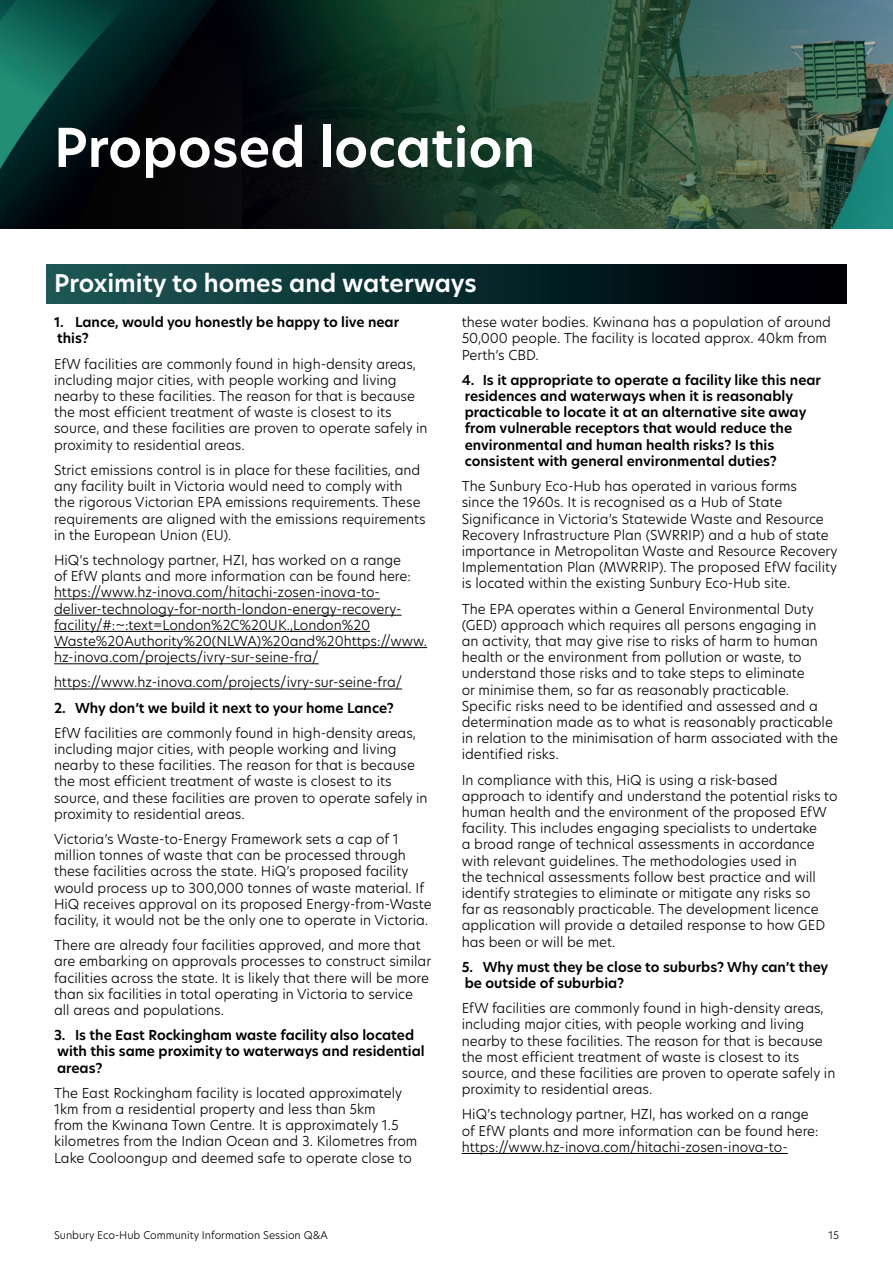
<style>
.page{position:relative;width:893px;height:1263px;background:#fff}
.page>*{position:absolute;margin:0;border:0;box-sizing:border-box;transform-origin:0 0}
.t1{font:600 52.5px "New Hero";color:#fff}
.t2{font:600 24px "New Hero";color:#fff}
.t3{font:300 13.5px/16.2px "New Hero";color:#000001}
.t4{font:600 13.5px/16.2px "New Hero";color:#000001}
.t5{font:300 13.5px/16.2px "New Hero";color:#000005}
.t6{font:300 10.5px "New Hero";color:#000001}
</style>
<div class="page">
<div style="left:46px;top:265px;width:801px;height:39px;background:linear-gradient(to right,#1b5a57,#000002)"></div>
<hr style="left:54px;top:599px;width:326px;height:1px;background:#000005">
<hr style="left:54px;top:615px;width:348px;height:1px;background:#000005">
<hr style="left:54px;top:631px;width:316px;height:1px;background:#000005">
<hr style="left:54px;top:647px;width:373px;height:1px;background:#000005">
<hr style="left:54px;top:663px;width:265px;height:1px;background:#000005">
<hr style="left:54px;top:689px;width:348px;height:1px;background:#000005">
<hr style="left:462px;top:1153px;width:326px;height:1px;background:#000005">
<img style="left:0;top:0;width:893px;height:228px">
<h1 class="t1" style="left:54px;top:112px;width:483px">Proposed location</h1>
<h2 class="t2" style="left:54px;top:266px;width:424px">Proximity to homes and waterways</h2>
<p class="t4" style="left:54px;top:314px;width:347px">1. Lance, would you honestly be happy to live near this?</p>
<p class="t3" style="left:54px;top:355px;width:375px">EfW facilities are commonly found in high-density areas, including major cities, with people working and living nearby to these facilities. The reason for that is because the most efficient treatment of waste is closest to its source, and these facilities are proven to operate safely in proximity to residential areas.</p>
<p class="t3" style="left:54px;top:461px;width:373px">Strict emissions control is in place for these facilities, and any facility built in Victoria would need to comply with the rigorous Victorian EPA emissions requirements. These requirements are aligned with the emissions requirements in the European Union (EU).</p>
<p class="t3" style="left:54px;top:551px;width:358px">HiQ’s technology partner, HZI, has worked on a range of EfW plants and more information can be found here:</p>
<p class="t5" style="left:54px;top:584px;width:375px">https://www.hz-inova.com/hitachi-zosen-inova-to&shy;deliver-technology-for-north-london-energy-recovery&shy;facility/#:~:text=London%2C%20UK.,London%20<br>Waste%20Authority%20(NLWA)%20and%20https://www. hz-inova.com/projects/ivry-sur-seine-fra/</p>
<p class="t5" style="left:54px;top:674px;width:350px">https://www.hz-inova.com/projects/ivry-sur-seine-fra/</p>
<p class="t4" style="left:54px;top:699px;width:341px">2. Why don’t we build it next to your home Lance?</p>
<p class="t3" style="left:54px;top:724px;width:375px">EfW facilities are commonly found in high-density areas, including major cities, with people working and living nearby to these facilities. The reason for that is because the most efficient treatment of waste is closest to its source, and these facilities are proven to operate safely in proximity to residential areas.</p>
<p class="t3" style="left:54px;top:830px;width:379px">Victoria’s Waste-to-Energy Framework sets a cap of 1 million tonnes of waste that can be processed through these facilities across the state. HiQ’s proposed facility would process up to 300,000 tonnes of waste material. If HiQ receives approval on its proposed Energy-from-Waste facility, it would not be the only one to operate in Victoria.</p>
<p class="t3" style="left:54px;top:937px;width:379px">There are already four facilities approved, and more that are embarking on approvals processes to construct similar facilities across the state. It is likely that there will be more than six facilities in total operating in Victoria to service all areas and populations.</p>
<p class="t4" style="left:54px;top:1027px;width:372px">3. Is the East Rockingham waste facility also located with this same proximity to waterways and residential areas?</p>
<p class="t3" style="left:54px;top:1084px;width:365px">The East Rockingham facility is located approximately 1km from a residential property and less than 5km<br>from the Kwinana Town Centre. It is approximately 1.5 kilometres from the Indian Ocean and 3. Kilometres from Lake Cooloongup and deemed safe to operate close to</p>
<p class="t3" style="left:462px;top:314px;width:371px">these water bodies. Kwinana has a population of around<br>50,000 people. The facility is located approx. 40km from<br>Perth’s CBD.</p>
<p class="t4" style="left:462px;top:372px;width:361px">4. Is it appropriate to operate a facility like this near residences and waterways when it is reasonably practicable to locate it at an alternative site away from vulnerable receptors that would reduce the environmental and human health risks? Is this consistent with general environmental duties?</p>
<p class="t3" style="left:462px;top:478px;width:377px">The Sunbury Eco-Hub has operated in various forms<br>since the 1960s. It is recognised as a Hub of State Significance in Victoria’s Statewide Waste and Resource Recovery Infrastructure Plan (SWRRIP) and a hub of state importance in Metropolitan Waste and Resource Recovery Implementation Plan (MWRRIP). The proposed EfW facility is located within the existing Sunbury Eco-Hub site.</p>
<p class="t3" style="left:462px;top:600px;width:378px">The EPA operates within a General Environmental Duty (GED) approach which requires all persons engaging in<br>an activity, that may give rise to risks of harm to human health or the environment from pollution or waste, to understand those risks and to take steps to eliminate<br>or minimise them, so far as reasonably practicable.<br>Specific risks need to be identified and assessed and a determination made as to what is reasonably practicable in relation to the minimisation of harm associated with the identified risks.</p>
<p class="t3" style="left:462px;top:771px;width:377px">In compliance with this, HiQ is using a risk-based approach to identify and understand the potential risks to human health and the environment of the proposed EfW facility. This includes engaging specialists to undertake<br>a broad range of technical assessments in accordance with relevant guidelines. The methodologies used in<br>the technical assessments follow best practice and will identify strategies to eliminate or mitigate any risks so<br>far as reasonably practicable. The development licence application will provide a detailed response to how GED has been or will be met.</p>
<p class="t4" style="left:462px;top:959px;width:368px">5. Why must they be close to suburbs? Why can’t they be outside of suburbia?</p>
<p class="t3" style="left:462px;top:1000px;width:375px">EfW facilities are commonly found in high-density areas, including major cities, with people working and living nearby to these facilities. The reason for that is because the most efficient treatment of waste is closest to its source, and these facilities are proven to operate safely in proximity to residential areas.</p>
<p class="t3" style="left:462px;top:1106px;width:358px">HiQ’s technology partner, HZI, has worked on a range of EfW plants and more information can be found here:</p>
<p class="t5" style="left:462px;top:1138px;width:328px">https://www.hz-inova.com/hitachi-zosen-inova-to-</p>
<p class="t6" style="left:54px;top:1227px;width:275px">Sunbury Eco-Hub Community Information Session Q&amp;A</p>
<p class="t6" style="left:828px;top:1227px;width:12px">15</p>
</div>
